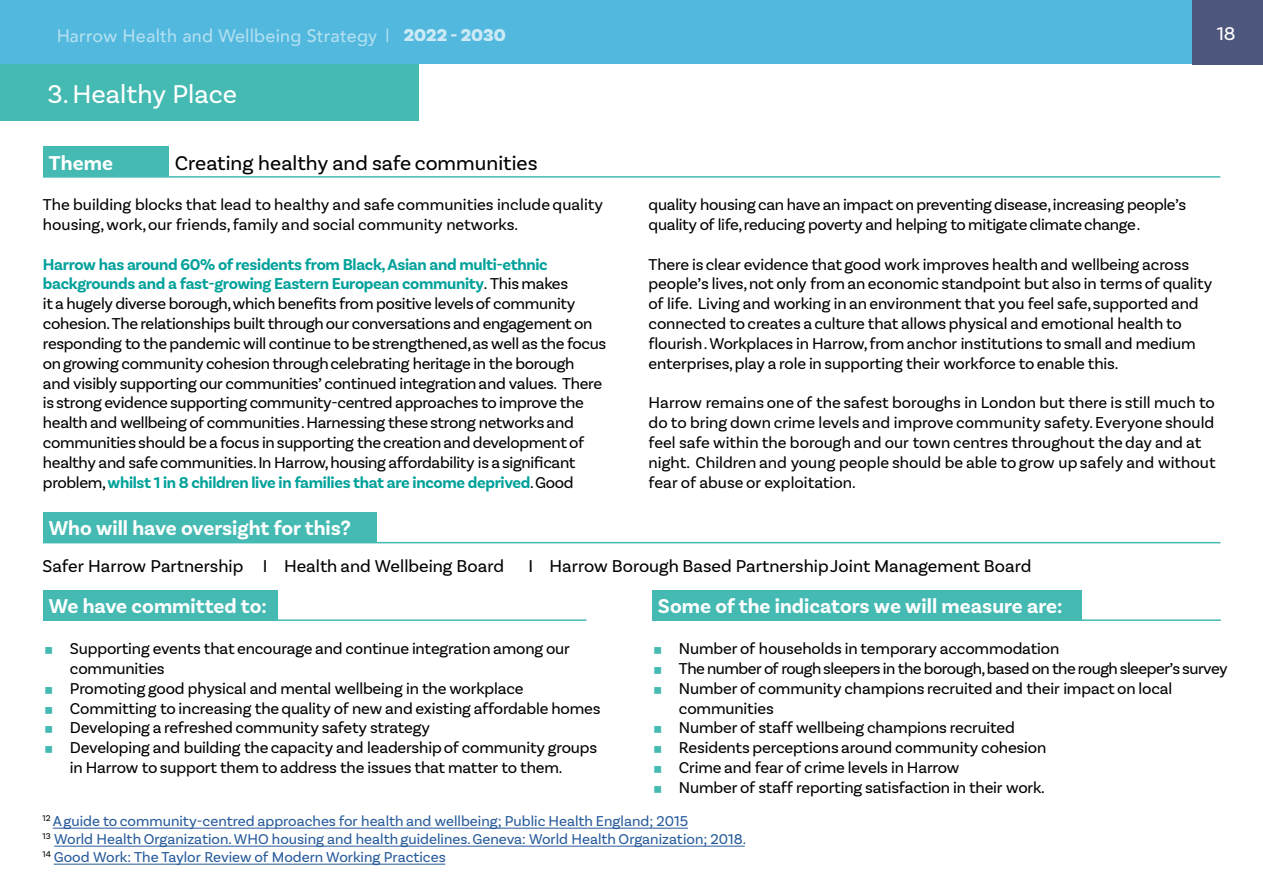
<style>
.page{position:relative;width:1263px;height:893px;background:#fff}
.page>*{position:absolute;margin:0;border:0;box-sizing:border-box;transform-origin:0 0}
.t1{font:27px "Basic Sans";color:#fff}
.t2{font:700 21px "Basic Sans";color:#fff}
.t3{font:21px "Basic Sans";color:#000}
.t4{font:19.5px "Basic Sans";color:#fff}
.t5{font:18px "Basic Sans";color:#000}
.t6{font:500 18px "Avenir";letter-spacing:.01em;color:#fff}
.t7{font:16.5px/19.8px "Basic Sans";letter-spacing:-.01em;color:#000}
.t8{font:15px/18px "Basic Sans";color:#275b9b}
.s1{font-family:"Basic Sans W05";font-weight:900}
.s2{font-weight:700;color:#00a19a}
</style>
<div class="page">
<div style="left:0;top:0;width:1241px;height:64px;background:#52b8de"></div>
<div style="left:1193px;top:0;width:70px;height:64px;background:#4d567d"></div>
<div style="left:43px;top:147px;width:126px;height:30px;background:#44bab2"></div>
<hr style="left:43px;top:176px;width:126px;height:2px;background:#44bab2">
<hr style="left:169px;top:176px;width:1051px;height:2px;background:#44bab2">
<div style="left:43px;top:512px;width:333px;height:31px;background:#44bab2"></div>
<hr style="left:376px;top:542px;width:844px;height:1px;background:#44bab2">
<div style="left:43px;top:590px;width:234px;height:30px;background:#44bab2"></div>
<hr style="left:43px;top:619px;width:234px;height:2px;background:#44bab2">
<hr style="left:277px;top:619px;width:309px;height:2px;background:#44bab2">
<div style="left:652px;top:590px;width:430px;height:30px;background:#44bab2"></div>
<hr style="left:652px;top:619px;width:430px;height:2px;background:#44bab2">
<hr style="left:1082px;top:619px;width:139px;height:2px;background:#44bab2">
<div style="left:0;top:64px;width:419px;height:57px;background:#44bab2"></div>
<hr style="left:53px;top:828px;width:635px;height:1px;background:#275b9b">
<hr style="left:54px;top:846px;width:691px;height:1px;background:#275b9b">
<hr style="left:54px;top:864px;width:391px;height:1px;background:#275b9b">
<p class="t6" style="left:56px;top:20px;width:451px">Harrow Health and Wellbeing Strategy | <span class="s1">2022 - 2030</span></p>
<p class="t4" style="left:1217px;top:22px;width:20px">18</p>
<h1 class="t1" style="left:48px;top:78px;width:191px">3. Healthy Place</h1>
<p class="t2" style="left:49px;top:150px;width:66px">Theme</p>
<p class="t3" style="left:175px;top:150px;width:364px">Creating healthy and safe communities</p>
<p class="t7" style="left:43px;top:195px;width:562px">The building blocks that lead to healthy and safe communities include quality housing, work, our friends, family and social community networks.</p>
<p class="t7" style="left:43px;top:254px;width:565px"><span class="s2">Harrow has around 60% of residents from Black, Asian and multi-ethnic backgrounds and a fast-growing Eastern European community</span>. This makes<br>it a hugely diverse borough, which benefits from positive levels of community cohesion. The relationships built through our conversations and engagement on responding to the pandemic will continue to be strengthened, as well as the focus on growing community cohesion through celebrating heritage in the borough<br>and visibly supporting our communities’ continued integration and values. There is strong evidence supporting community-centred approaches to improve the health and wellbeing of communities . Harnessing these strong networks and communities should be a focus in supporting the creation and development of healthy and safe communities. In Harrow, housing affordability is a significant problem, <span class="s2">whilst 1 in 8 children live in families that are income deprived</span>. Good</p>
<p class="t2" style="left:49px;top:516px;width:303px">Who will have oversight for this?</p>
<p class="t7" style="left:649px;top:195px;width:539px">quality housing can have an impact on preventing disease, increasing people’s quality of life, reducing poverty and helping to mitigate climate change .</p>
<p class="t7" style="left:649px;top:254px;width:565px">There is clear evidence that good work improves health and wellbeing across people’s lives, not only from an economic standpoint but also in terms of quality of life. Living and working in an environment that you feel safe, supported and connected to creates a culture that allows physical and emotional health to flourish . Workplaces in Harrow, from anchor institutions to small and medium enterprises, play a role in supporting their workforce to enable this.</p>
<p class="t7" style="left:649px;top:393px;width:568px">Harrow remains one of the safest boroughs in London but there is still much to do to bring down crime levels and improve community safety. Everyone should feel safe within the borough and our town centres throughout the day and at night. Children and young people should be able to grow up safely and without fear of abuse or exploitation.</p>
<p class="t5" style="left:43px;top:555px;width:463px">Safer Harrow Partnership I Health and Wellbeing Board</p>
<p class="t5" style="left:528px;top:555px;width:504px">I Harrow Borough Based Partnership Joint Management Board</p>
<p class="t2" style="left:49px;top:593px;width:219px">We have committed to:</p>
<p class="t2" style="left:658px;top:593px;width:406px">Some of the indicators we will measure are:</p>
<p class="t7" style="left:70px;top:639px;width:532px">Supporting events that encourage and continue integration among our communities<br>Promoting good physical and mental wellbeing in the workplace Committing to increasing the quality of new and existing affordable homes Developing a refreshed community safety strategy<br>Developing and building the capacity and leadership of community groups in Harrow to support them to address the issues that matter to them.</p>
<p class="t7" style="left:679px;top:639px;width:550px">Number of households in temporary accommodation<br>The number of rough sleepers in the borough, based on the rough sleeper’s survey Number of community champions recruited and their impact on local communities<br>Number of staff wellbeing champions recruited<br>Residents perceptions around community cohesion<br>Crime and fear of crime levels in Harrow<br>Number of staff reporting satisfaction in their work.</p>
<p class="t8" style="left:43px;top:812px;width:705px"><sup>12</sup> A guide to community-centred approaches for health and wellbeing; Public Health England; 2015<br><sup>13</sup> World Health Organization. WHO housing and health guidelines. Geneva: World Health Organization; 2018.<br><sup>14</sup> Good Work: The Taylor Review of Modern Working Practices</p>
</div>
